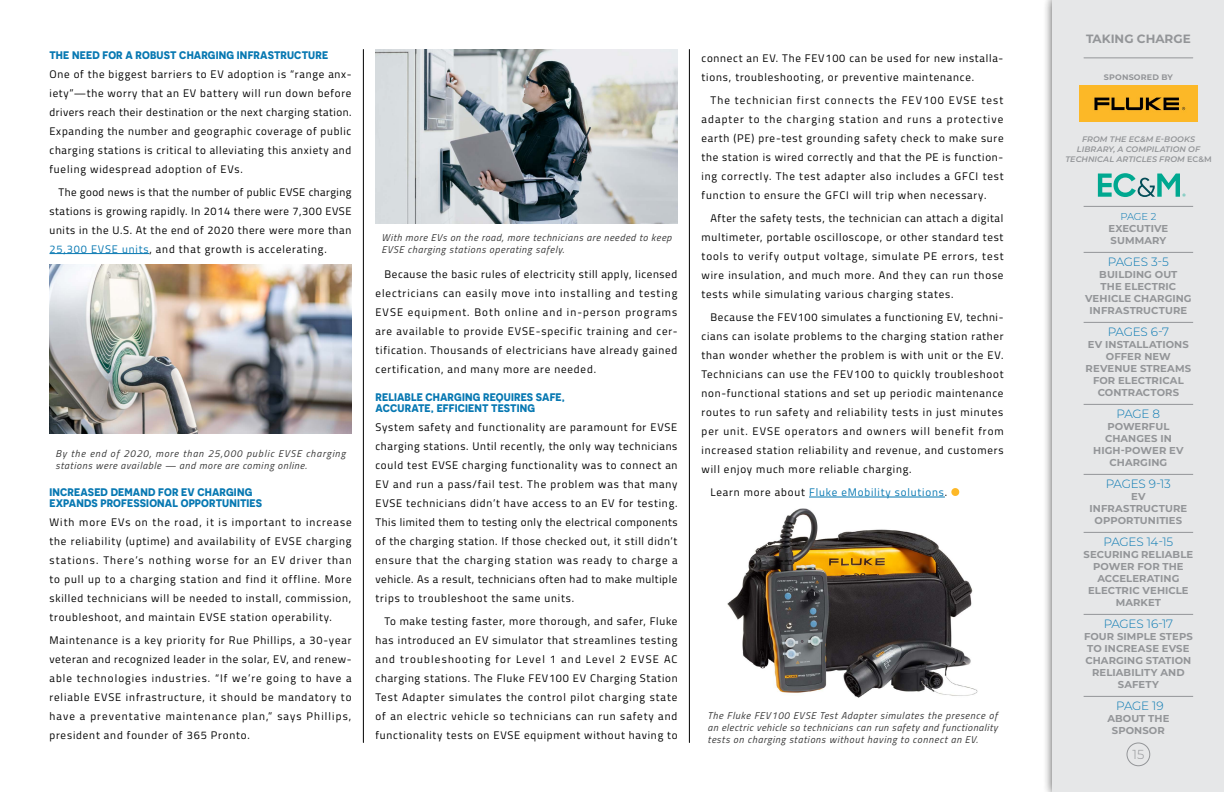
<style>
.page{position:relative;width:1224px;height:792px;background:#fff}
.page>*{position:absolute;margin:0;border:0;box-sizing:border-box;transform-origin:0 0}
.t1{font:300 13px "Montserrat";color:#939598}
.t2{font:300 12px "Montserrat";letter-spacing:-.02em;color:#0778b2}
.t3{font:700 12px "Montserrat";color:#939598}
.t4{font:11px/19px "Titillium Web";letter-spacing:.075em;color:#000;text-align:justify}
.t5{font:700 11px/10.7px "Novecentosans";letter-spacing:.01em;color:#0778b2}
.t6{font:11px "Titillium Web";letter-spacing:.075em;color:#0778b2}
.t7{font:italic 10px/12px "Titillium Web";letter-spacing:.065em;color:#383838}
.t8{font:700 10px/12px "Montserrat";letter-spacing:.01em;color:#939598;text-align:center}
.t9{font:300 10px "Montserrat";color:#0778b2}
.t10{font:italic 600 8px/10px "Montserrat";letter-spacing:.01em;color:#939598;text-align:center}
.t11{font:700 8px "Montserrat";letter-spacing:.02em;color:#939598}
.s1{color:#0778b2}
.s2{color:#000}
.s3{font-style:normal}
</style>
<div class="page">
<div style="left:1043px;top:0;width:181px;height:792px;background:#000;opacity:.75"></div>
<div style="left:1053px;top:0;width:171px;height:792px;background:#e6e7e8"></div>
<hr style="left:1084px;top:206px;width:109px;height:1px;background:#939598">
<hr style="left:1084px;top:252px;width:109px;height:1px;background:#939598">
<hr style="left:1084px;top:322px;width:109px;height:1px;background:#939598">
<hr style="left:1084px;top:404px;width:109px;height:1px;background:#939598">
<hr style="left:1084px;top:474px;width:109px;height:1px;background:#939598">
<hr style="left:1084px;top:532px;width:109px;height:1px;background:#939598">
<hr style="left:1084px;top:614px;width:109px;height:1px;background:#939598">
<hr style="left:1084px;top:696px;width:109px;height:1px;background:#939598">
<hr style="left:1084px;top:58px;width:109px;height:1px;background:#939598">
<div style="left:1127px;top:742px;width:23px;height:24px;border:1px solid #939598;border-radius:50%"></div>
<svg style="left:1098px;top:173px;width:88px;height:24px"></svg>
<hr style="left:50px;top:253px;width:99px;height:1px;background:#0778b2">
<hr style="left:809px;top:497px;width:136px;height:1px;background:#0778b2">
<svg style="left:951px;top:488px;width:8px;height:8px"></svg>
<img style="left:375px;top:49px;width:303px;height:175px">
<img style="left:50px;top:265px;width:302px;height:169px">
<img style="left:727px;top:508px;width:251px;height:190px">
<img style="left:1079px;top:86px;width:119px;height:36px">
<hr style="left:363px;top:50px;width:1px;height:692px;background:#000">
<hr style="left:689px;top:50px;width:1px;height:692px;background:#000">
<p class="t5" style="left:50px;top:49px;width:280px">THE NEED FOR A ROBUST CHARGING INFRASTRUCTURE</p>
<p class="t4" style="left:50px;top:64px;width:304px">One of the biggest barriers to EV adoption is “range anx&shy;iety”—the worry that an EV battery will run down before drivers reach their destination or the next charging station.<br>Expanding the number and geographic coverage of public charging stations is critical to alleviating this anxiety and fueling widespread adoption of EVs.</p>
<p class="t4" style="left:50px;top:182px;width:304px;text-indent:9px">The good news is that the number of public EVSE charging stations is growing rapidly. In 2014 there were 7,300 EVSE units in the U.S. At the end of 2020 there were more than <span class="s1">25,300 EVSE units</span>, and that growth is accelerating.</p>
<p class="t7" style="left:55px;top:447px;width:292px">By the end of 2020, more than 25,000 public EVSE charging stations were available — and more are coming online.</p>
<p class="t5" style="left:50px;top:486px;width:214px">INCREASED DEMAND FOR EV CHARGING<br>EXPANDS PROFESSIONAL OPPORTUNITIES</p>
<p class="t4" style="left:50px;top:512px;width:304px">With more EVs on the road, it is important to increase the reliability (uptime) and availability of EVSE charging stations. There’s nothing worse for an EV driver than to pull up to a charging station and find it offline. More skilled technicians will be needed to install, commission, troubleshoot, and maintain EVSE station operability.</p>
<p class="t4" style="left:50px;top:630px;width:304px">Maintenance is a key priority for Rue Phillips, a 30-year veteran and recognized leader in the solar, EV, and renew&shy;able technologies industries. “If we’re going to have a reliable EVSE infrastructure, it should be mandatory to have a preventative maintenance plan,” says Phillips, president and founder of 365 Pronto.</p>
<p class="t7" style="left:381px;top:231px;width:292px">With more EVs on the road, more technicians are needed to keep<br>EVSE charging stations operating safely.</p>
<p class="t4" style="left:376px;top:264px;width:304px;text-indent:9px">Because the basic rules of electricity still apply, licensed electricians can easily move into installing and testing EVSE equipment. Both online and in-person programs are available to provide EVSE-specific training and cer&shy;tification. Thousands of electricians have already gained certification, and many more are needed.</p>
<p class="t5" style="left:376px;top:392px;width:191px">RELIABLE CHARGING REQUIRES SAFE,<br>ACCURATE, EFFICIENT TESTING</p>
<p class="t4" style="left:376px;top:417px;width:304px">System safety and functionality are paramount for EVSE charging stations. Until recently, the only way technicians could test EVSE charging functionality was to connect an EV and run a pass/fail test. The problem was that many EVSE technicians didn’t have access to an EV for testing.<br>This limited them to testing only the electrical components of the charging station. If those checked out, it still didn’t ensure that the charging station was ready to charge a vehicle. As a result, technicians often had to make multiple trips to troubleshoot the same units.</p>
<p class="t4" style="left:376px;top:611px;width:304px;text-indent:9px">To make testing faster, more thorough, and safer, Fluke has introduced an EV simulator that streamlines testing and troubleshooting for Level 1 and Level 2 EVSE AC charging stations. The Fluke FEV100 EV Charging Station Test Adapter simulates the control pilot charging state of an electric vehicle so technicians can run safety and functionality tests on EVSE equipment without having to</p>
<p class="t4" style="left:702px;top:48px;width:303px">connect an EV. The FEV100 can be used for new installa&shy;tions, troubleshooting, or preventive maintenance.</p>
<p class="t4" style="left:702px;top:90px;width:304px;text-indent:9px">The technician first connects the FEV100 EVSE test adapter to the charging station and runs a protective earth (PE) pre-test grounding safety check to make sure the station is wired correctly and that the PE is function&shy;ing correctly. The test adapter also includes a GFCI test function to ensure the GFCI will trip when necessary.</p>
<p class="t4" style="left:702px;top:208px;width:304px;text-indent:9px">After the safety tests, the technician can attach a digital multimeter, portable oscilloscope, or other standard test tools to verify output voltage, simulate PE errors, test wire insulation, and much more. And they can run those tests while simulating various charging states.</p>
<p class="t4" style="left:702px;top:307px;width:304px;text-indent:9px">Because the FEV100 simulates a functioning EV, techni&shy;cians can isolate problems to the charging station rather than wonder whether the problem is with unit or the EV.<br>Technicians can use the FEV100 to quickly troubleshoot non-functional stations and set up periodic maintenance routes to run safety and reliability tests in just minutes per unit. EVSE operators and owners will benefit from increased station reliability and revenue, and customers will enjoy much more reliable charging.</p>
<p class="t6" style="left:711px;top:484px;width:238px"><span class="s2">Learn more about</span> Fluke eMobility solutions<span class="s2">.</span></p>
<p class="t7" style="left:708px;top:709px;width:292px;text-align:justify">The Fluke FEV100 EVSE Test Adapter simulates the presence of an electric vehicle so technicians can run safety and functionality tests on charging stations without having to connect an EV.</p>
<p class="t3" style="left:1086px;top:30px;width:106px">TAKING CHARGE</p>
<p class="t11" style="left:1104px;top:72px;width:70px">SPONSORED BY</p>
<p class="t10" style="left:1065px;top:134px;width:148px">FROM THE EC&amp;M E-BOOKS<br>LIBRARY, A COMPILATION OF<br>TECHNICAL ARTICLES FROM <span class="s3">EC&amp;M</span></p>
<p class="t9" style="left:1120px;top:210px;width:38px">PAGE 2</p>
<p class="t8" style="left:1108px;top:222px;width:61px;text-align:left">EXECUTIVE<br>SUMMARY</p>
<p class="t2" style="left:1108px;top:254px;width:62px">PAGES 3-5</p>
<p class="t8" style="left:1085px;top:268px;width:108px">BUILDING OUT<br>THE ELECTRIC<br>VEHICLE CHARGING<br>INFRASTRUCTURE</p>
<p class="t2" style="left:1108px;top:324px;width:63px">PAGES 6-7</p>
<p class="t8" style="left:1086px;top:338px;width:107px">EV INSTALLATIONS<br>OFFER NEW<br>REVENUE STREAMS<br>FOR ELECTRICAL<br>CONTRACTORS</p>
<p class="t2" style="left:1117px;top:406px;width:45px">PAGE 8</p>
<p class="t8" style="left:1093px;top:420px;width:92px">POWERFUL<br>CHANGES IN<br>HIGH-POWER EV<br>CHARGING</p>
<p class="t2" style="left:1106px;top:476px;width:67px">PAGES 9-13</p>
<p class="t8" style="left:1090px;top:490px;width:99px">EV<br>INFRASTRUCTURE<br>OPPORTUNITIES</p>
<p class="t2" style="left:1104px;top:534px;width:71px">PAGES 14-15</p>
<p class="t8" style="left:1084px;top:548px;width:111px">SECURING RELIABLE<br>POWER FOR THE<br>ACCELERATING<br>ELECTRIC VEHICLE<br>MARKET</p>
<p class="t2" style="left:1104px;top:616px;width:71px">PAGES 16-17</p>
<p class="t8" style="left:1084px;top:630px;width:110px">FOUR SIMPLE STEPS<br>TO INCREASE EVSE<br>CHARGING STATION<br>RELIABILITY AND<br>SAFETY</p>
<p class="t2" style="left:1116px;top:698px;width:49px">PAGE 19</p>
<p class="t8" style="left:1107px;top:712px;width:64px">ABOUT THE<br>SPONSOR</p>
<p class="t1" style="left:1132px;top:745px;width:13px">15</p>
</div>
